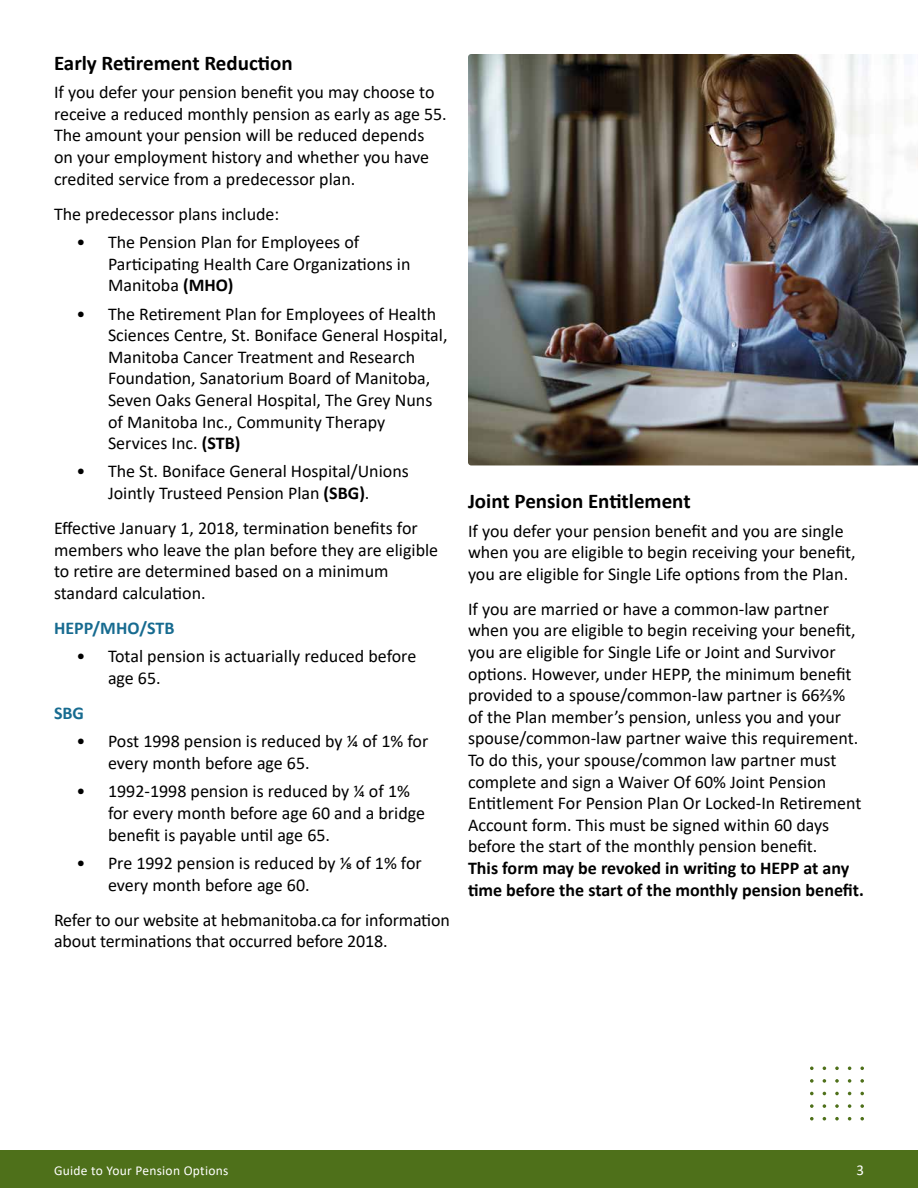
<style>
.page{position:relative;width:918px;height:1188px;background:#fff}
.page>*{position:absolute;margin:0;border:0;box-sizing:border-box;transform-origin:0 0}
.heading_3{font:700 21px "Calibri";color:#000}
.copy{font:18px/21.6px "Calibri";color:#000}
.heading_4{font:700 18px "Calibri";color:#176b90}
.t1{font:15px "Calibri";color:#fff}
.t2{font:13.5px "Calibri";letter-spacing:.02em;color:#fff}
.s1{font-weight:700}
</style>
<div class="page">
<div style="left:0;top:1150px;width:918px;height:38px;background:#4e701a"></div>
<img style="left:468px;top:54px;width:450px;height:411px">
<svg style="left:823px;top:1079px;width:3px;height:4px"></svg>
<svg style="left:835px;top:1079px;width:4px;height:4px"></svg>
<svg style="left:848px;top:1079px;width:3px;height:4px"></svg>
<svg style="left:835px;top:1067px;width:4px;height:3px"></svg>
<svg style="left:835px;top:1092px;width:4px;height:3px"></svg>
<svg style="left:848px;top:1104px;width:3px;height:4px"></svg>
<svg style="left:860px;top:1079px;width:4px;height:4px"></svg>
<svg style="left:860px;top:1067px;width:4px;height:3px"></svg>
<svg style="left:860px;top:1092px;width:4px;height:3px"></svg>
<svg style="left:860px;top:1104px;width:4px;height:4px"></svg>
<svg style="left:835px;top:1104px;width:4px;height:4px"></svg>
<svg style="left:823px;top:1104px;width:3px;height:4px"></svg>
<svg style="left:848px;top:1117px;width:3px;height:4px"></svg>
<svg style="left:860px;top:1117px;width:4px;height:4px"></svg>
<svg style="left:835px;top:1117px;width:4px;height:4px"></svg>
<svg style="left:823px;top:1117px;width:3px;height:4px"></svg>
<svg style="left:810px;top:1079px;width:4px;height:4px"></svg>
<svg style="left:810px;top:1067px;width:4px;height:3px"></svg>
<svg style="left:810px;top:1092px;width:4px;height:3px"></svg>
<svg style="left:810px;top:1104px;width:4px;height:4px"></svg>
<svg style="left:810px;top:1117px;width:4px;height:3px"></svg>
<p class="heading_3" style="left:54px;top:48px;width:240px">Early Retirement Reduction</p>
<p class="copy" style="left:54px;top:81px;width:394px">If you defer your pension benefit you may choose to receive a reduced monthly pension as early as age 55.<br>The amount your pension will be reduced depends on your employment history and whether you have credited service from a predecessor plan.</p>
<p class="copy" style="left:54px;top:202px;width:227px">The predecessor plans include:</p>
<p class="copy" style="left:108px;top:231px;width:304px;text-indent:-32px">• The Pension Plan for Employees of<br>Participating Health Care Organizations in<br>Manitoba <span class="s1">(MHO)</span></p>
<p class="copy" style="left:108px;top:302px;width:341px;text-indent:-32px">• The Retirement Plan for Employees of Health Sciences Centre, St. Boniface General Hospital, Manitoba Cancer Treatment and Research Foundation, Sanatorium Board of Manitoba, Seven Oaks General Hospital, The Grey Nuns of Manitoba Inc., Community Therapy Services Inc. <span class="s1">(STB)</span></p>
<p class="copy" style="left:76px;top:460px;width:334px;text-align:center">• The St. Boniface General Hospital/Unions<br>Jointly Trusteed Pension Plan <span class="s1">(SBG)</span>.</p>
<p class="copy" style="left:54px;top:517px;width:386px">Effective January 1, 2018, termination benefits for members who leave the plan before they are eligible to retire are determined based on a minimum standard calculation.</p>
<p class="heading_4" style="left:54px;top:615px;width:122px">HEPP/MHO/STB</p>
<p class="copy" style="left:108px;top:645px;width:310px;text-indent:-32px">• Total pension is actuarially reduced before age 65.</p>
<p class="heading_4" style="left:54px;top:700px;width:32px">SBG</p>
<p class="copy" style="left:108px;top:730px;width:322px;text-indent:-32px">• Post 1998 pension is reduced by ¼ of 1% for every month before age 65.</p>
<p class="copy" style="left:108px;top:780px;width:319px;text-indent:-32px">• 1992-1998 pension is reduced by ¼ of 1% for every month before age 60 and a bridge benefit is payable until age 65.</p>
<p class="copy" style="left:108px;top:852px;width:315px;text-indent:-32px">• Pre 1992 pension is reduced by ⅛ of 1% for every month before age 60.</p>
<p class="copy" style="left:54px;top:908px;width:397px">Refer to our website at hebmanitoba.ca for information about terminations that occurred before 2018.</p>
<p class="heading_3" style="left:468px;top:486px;width:224px">Joint Pension Entitlement</p>
<p class="copy" style="left:468px;top:519px;width:389px">If you defer your pension benefit and you are single when you are eligible to begin receiving your benefit, you are eligible for Single Life options from the Plan.</p>
<p class="copy" style="left:468px;top:598px;width:397px">If you are married or have a common-law partner when you are eligible to begin receiving your benefit, you are eligible for Single Life or Joint and Survivor options. However, under HEPP, the minimum benefit provided to a spouse/common-law partner is 66⅔% of the Plan member’s pension, unless you and your spouse/common-law partner waive this requirement.<br>To do this, your spouse/common law partner must complete and sign a Waiver Of 60% Joint Pension Entitlement For Pension Plan Or Locked-In Retirement Account form. This must be signed within 60 days before the start of the monthly pension benefit.<br><span class="s1">This form may be revoked in writing to HEPP at any time before the start of the monthly pension benefit.</span></p>
<p class="t2" style="left:54px;top:1161px;width:176px">Guide to Your Pension Options</p>
<p class="t1" style="left:856px;top:1159px;width:9px">3</p>
</div>
